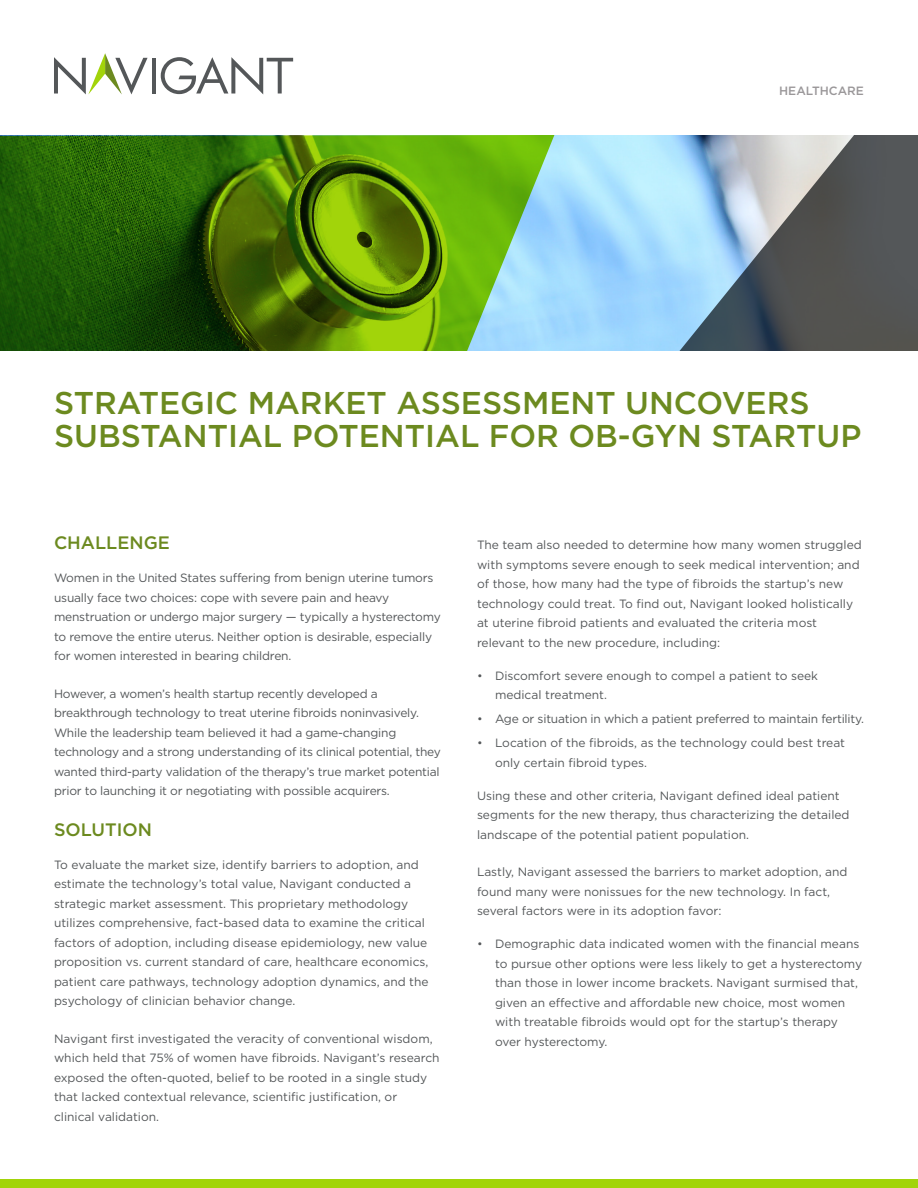
<style>
.page{position:relative;width:918px;height:1188px;background:#fff}
.page>*{position:absolute;margin:0;border:0;box-sizing:border-box;transform-origin:0 0}
.COVER_-_Title_Green{font:500 31.5px/33px "Gotham";color:#6c8a1f}
.BOD_-_Copy_Headers{font:500 18px "Gotham";color:#6c8a1f}
.BOD_-_Copy_P1_Gray{font:12px/19.5px "Gotham";color:#545759}
.BOD_-_Copy_P1_Gray-2{font:12px/19.5px "Gotham";letter-spacing:-.02em;color:#545759}
.t1{font:500 12px "Gotham";color:#9a9799}
.s1{font-weight:300}
</style>
<div class="page">
<hr style="left:152px;top:58px;width:4px;height:36px;background:#545759">
<svg style="left:161px;top:57px;width:132px;height:37px"></svg>
<svg style="left:54px;top:53px;width:94px;height:42px"></svg>
<svg style="left:0;top:135px;width:554px;height:216px;background:#497d1a"></svg>
<svg style="left:680px;top:135px;width:238px;height:216px;background:#737f88"></svg>
<div style="left:0;top:1179px;width:918px;height:9px;background:#a2d40a"></div>
<p class="t1" style="left:779px;top:82px;width:86px">HEALTHCARE</p>
<p class="COVER_-_Title_Green" style="left:54px;top:386px;width:809px">STRATEGIC MARKET ASSESSMENT UNCOVERS<br>SUBSTANTIAL POTENTIAL FOR OB-GYN STARTUP</p>
<p class="BOD_-_Copy_Headers" style="left:54px;top:531px;width:117px">CHALLENGE</p>
<p class="BOD_-_Copy_P1_Gray" style="left:54px;top:568px;width:388px">Women in the United States suffering from benign uterine tumors usually face two choices: cope with severe pain and heavy menstruation or undergo major surgery — typically a hysterectomy to remove the entire uterus. Neither option is desirable, especially for women interested in bearing children.</p>
<p class="BOD_-_Copy_P1_Gray-2" style="left:54px;top:683px;width:388px">However, a women’s health startup recently developed a breakthrough technology to treat uterine fibroids noninvasively.<br>While the leadership team believed it had a game-changing technology and a strong understanding of its clinical potential, they wanted third-party validation of the therapy’s true market potential prior to launching it or negotiating with possible acquirers.</p>
<p class="BOD_-_Copy_Headers" style="left:54px;top:817px;width:100px">SOLUTION</p>
<p class="BOD_-_Copy_P1_Gray" style="left:54px;top:854px;width:376px">To evaluate the market size, identify barriers to adoption, and estimate the technology’s total value, Navigant conducted a strategic market assessment. This proprietary methodology utilizes comprehensive, fact-based data to examine the critical factors of adoption, including disease epidemiology, new value proposition vs. current standard of care, healthcare economics, patient care pathways, technology adoption dynamics, and the psychology of clinician behavior change.</p>
<p class="BOD_-_Copy_P1_Gray" style="left:54px;top:1028px;width:387px">Navigant first investigated the veracity of conventional wisdom, which held that 75% of women have fibroids. Navigant’s research exposed the often-quoted, belief to be rooted in a single study that lacked contextual relevance, scientific justification, or clinical validation.</p>
<p class="BOD_-_Copy_P1_Gray" style="left:477px;top:535px;width:386px">The team also needed to determine how many women struggled with symptoms severe enough to seek medical intervention; and of those, how many had the type of fibroids the startup’s new technology could treat. To find out, Navigant looked holistically at uterine fibroid patients and evaluated the criteria most relevant to the new procedure, including:</p>
<p class="BOD_-_Copy_P1_Gray" style="left:495px;top:665px;width:325px;text-indent:-18px"><span class="s1">•</span> Discomfort severe enough to compel a patient to seek medical treatment.</p>
<p class="BOD_-_Copy_P1_Gray" style="left:477px;top:709px;width:388px"><span class="s1">•</span> Age or situation in which a patient preferred to maintain fertility.</p>
<p class="BOD_-_Copy_P1_Gray" style="left:495px;top:733px;width:352px;text-indent:-18px"><span class="s1">•</span> Location of the fibroids, as the technology could best treat only certain fibroid types.</p>
<p class="BOD_-_Copy_P1_Gray" style="left:477px;top:785px;width:374px">Using these and other criteria, Navigant defined ideal patient segments for the new therapy, thus characterizing the detailed landscape of the potential patient population.</p>
<p class="BOD_-_Copy_P1_Gray" style="left:477px;top:862px;width:372px">Lastly, Navigant assessed the barriers to market adoption, and found many were nonissues for the new technology. In fact, several factors were in its adoption favor:</p>
<p class="BOD_-_Copy_P1_Gray" style="left:495px;top:934px;width:369px;text-indent:-18px"><span class="s1">•</span> Demographic data indicated women with the financial means to pursue other options were less likely to get a hysterectomy than those in lower income brackets. Navigant surmised that, given an effective and affordable new choice, most women with treatable fibroids would opt for the startup’s therapy over hysterectomy.</p>
</div>
